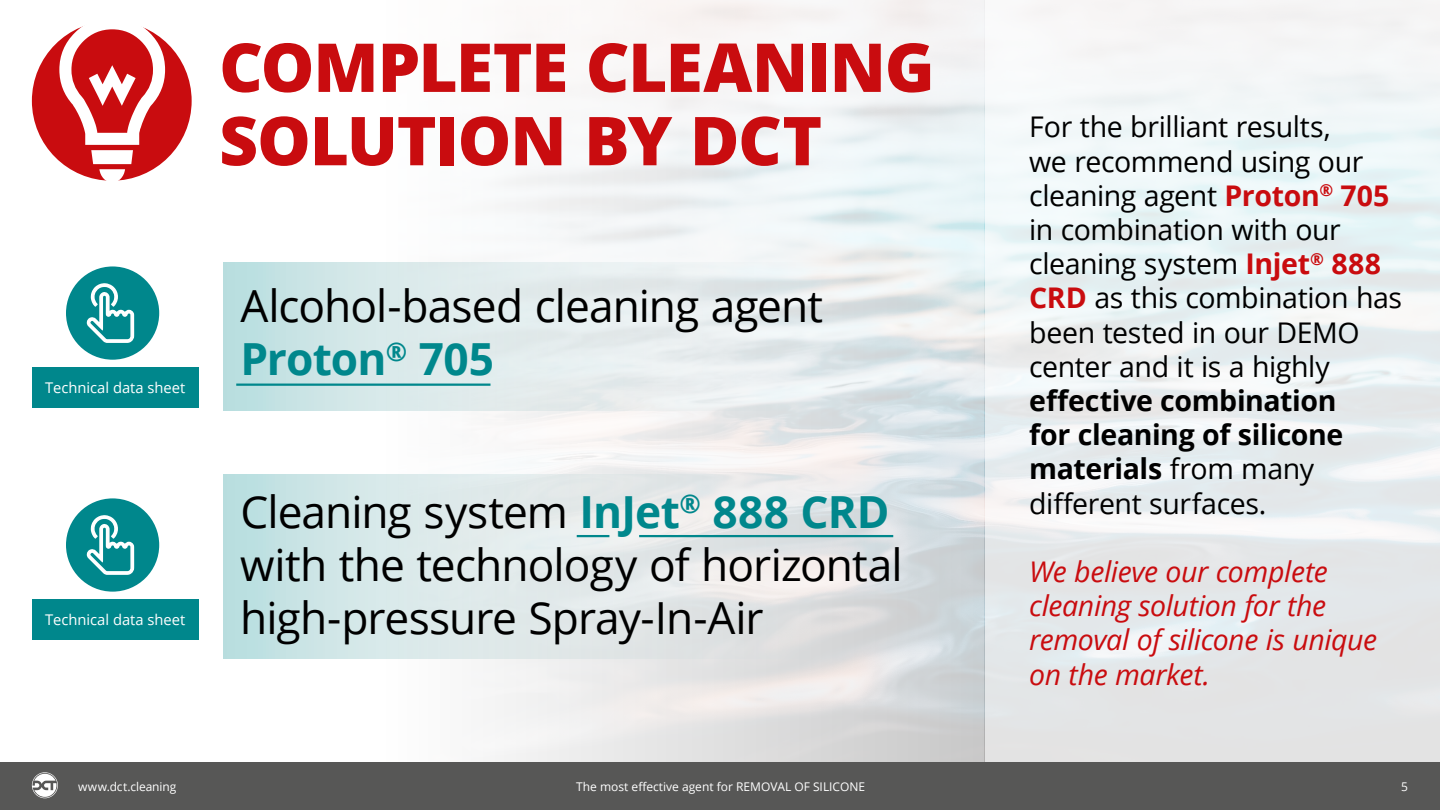
<style>
.page{position:relative;width:1440px;height:810px;background:#fff}
.page>*{position:absolute;margin:0;border:0;box-sizing:border-box;transform-origin:0 0}
.t1{font:800 67.5px/73.3px "Open Sans";letter-spacing:-.015em;color:#c90c0f}
.t2{font:44.25px/53.1px "Open Sans";letter-spacing:-.02em;color:#000}
.t3{font:28.5px/34.2px "Open Sans";letter-spacing:-.015em;color:#000}
.t4{font:italic 28.5px/34.2px "Open Sans";letter-spacing:-.015em;color:#c90c0f}
.t5{font:700 28.5px/34.2px "Open Sans";letter-spacing:-.015em;color:#000}
.t6{font:14.7px "Open Sans";color:#fff}
.t7{font:12px "Open Sans";color:#fff}
.s1{font-weight:700;color:#00878c}
.s2{font-weight:700;color:#c90c0f}
.s3{font-weight:400}
.s4{font-style:inherit}
</style>
<div class="page">
<div style="left:0;top:762px;width:1440px;height:48px;background:#575756"></div>
<div style="left:32px;top:21px;width:160px;height:160px;background:#c90c0f;border-radius:50%"></div>
<svg style="left:224px;top:262px;width:718px;height:149px;background:#dde9eb"></svg>
<svg style="left:224px;top:475px;width:718px;height:183px;background:#dbe5e6"></svg>
<hr style="left:577px;top:535px;width:32px;height:2px;background:#00878c">
<hr style="left:639px;top:535px;width:254px;height:2px;background:#00878c">
<hr style="left:236px;top:384px;width:255px;height:2px;background:#00878c">
<div style="left:32px;top:367px;width:166px;height:41px;background:#00878c"></div>
<div style="left:32px;top:599px;width:166px;height:41px;background:#00878c"></div>
<svg style="left:32px;top:21px;width:133px;height:778px"></svg>
<h1 class="t1" style="left:219px;top:37px;width:717px">COMPLETE CLEANING<br>SOLUTION BY DCT</h1>
<p class="t6" style="left:45px;top:382px;width:142px">Technical data sheet</p>
<p class="t6" style="left:45px;top:614px;width:142px">Technical data sheet</p>
<h2 class="t2" style="left:240px;top:284px;width:584px">Alcohol-based cleaning agent<br><span class="s1">Proton</span><sup>®</sup> <span class="s1">705</span></h2>
<h2 class="t2" style="left:240px;top:490px;width:664px">Cleaning system <span class="s1">InJet</span><sup>®</sup> <span class="s1">888 CRD </span>with the technology of horizontal high-pressure Spray-In-Air</h2>
<p class="t3" style="left:1029px;top:113px;width:374px">For the brilliant results,<br>we recommend using our cleaning agent <span class="s2">Proton</span><sup>®</sup> <span class="s2">705 </span>in combination with our cleaning system <span class="s2">Injet</span><sup>®</sup> <span class="s2">888<br>CRD</span> as this combination has been tested in our DEMO center and it is a highly</p>
<p class="t5" style="left:1029px;top:383px;width:316px">effective combination for cleaning of silicone materials <span class="s3">from many different surfaces.</span></p>
<p class="t4" style="left:1029px;top:557px;width:350px">We believe our complete cleaning solution for the removal of silicone is unique on the market.</p>
<p class="t7" style="left:78px;top:782px;width:100px">www.dct.cleaning</p>
<p class="t7" style="left:576px;top:778px;width:290px">The most effective agent for REMOVAL OF <span class="s4">SILICONE</span></p>
<p class="t7" style="left:1401px;top:782px;width:8px">5</p>
</div>
